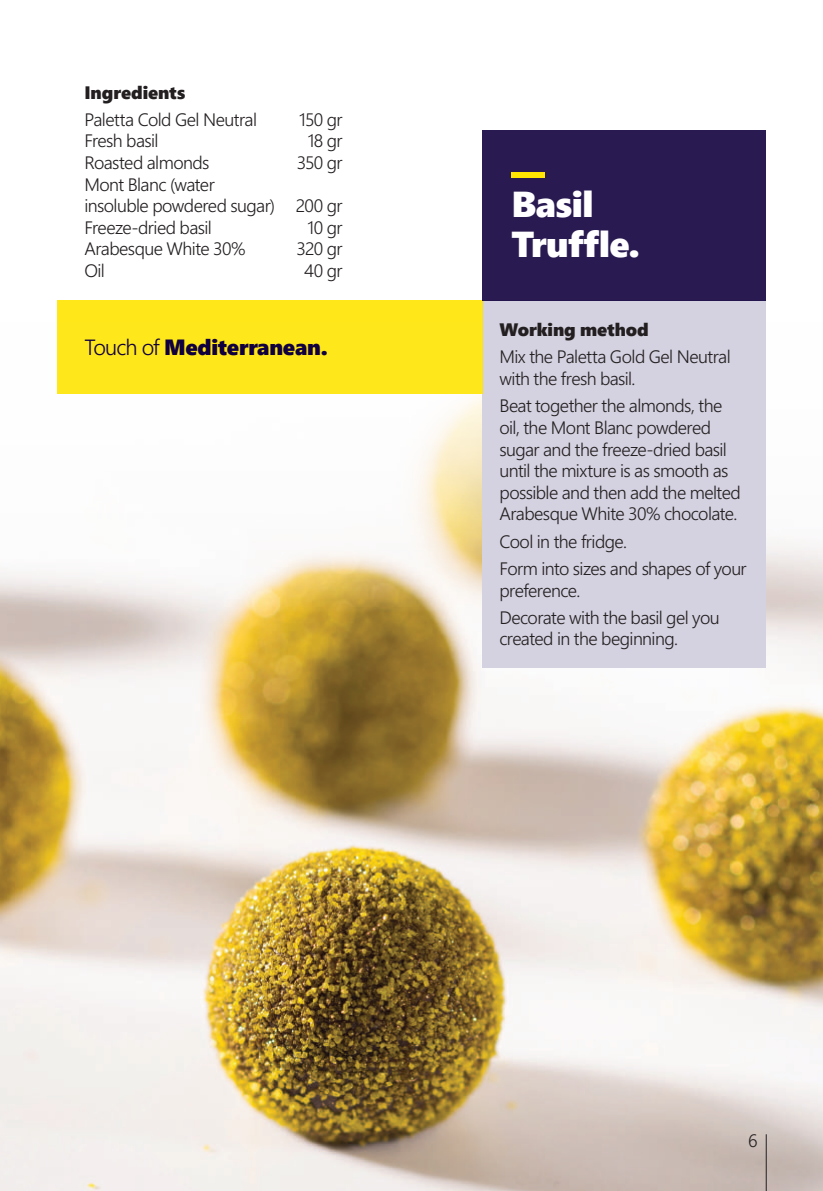
<style>
.page{position:relative;width:823px;height:1191px;background:#fff}
.page>*{position:absolute;margin:0;border:0;box-sizing:border-box;transform-origin:0 0}
.t1{font:100px "Segoe UI Black";color:#ffe501;scale:.8 1}
.t2{font:36px/40px "Segoe UI Black";letter-spacing:-.015em;color:#fff}
.t3{font:22px "Segoe UI Black";letter-spacing:-.01em;color:#11003e}
.t4{font:300 18px/21.6px "Segoe Boot";letter-spacing:-.03em;color:#231f20}
.t5{font:18px "Segoe UI Black";letter-spacing:-.005em;color:#231f20}
.s1{font-family:"Segoe Boot";font-weight:300}
</style>
<div class="page">
<img style="left:0;top:611px;width:822px;height:580px">
<svg style="left:822px;top:547px;width:1px;height:77px"></svg>
<hr style="left:765px;top:1134px;width:1px;height:57px;background:#231f20">
<svg style="left:0;top:314px;width:822px;height:297px"></svg>
<div style="left:482px;top:300px;width:283px;height:368px;background:#d4d1e0"></div>
<div style="left:57px;top:300px;width:425px;height:94px;background:#fee71a"></div>
<div style="left:482px;top:130px;width:283px;height:170px;background:#291a51"></div>
<p class="t5" style="left:84px;top:79px;width:103px">Ingredients</p>
<p class="t4" style="left:84px;top:108px;width:174px">Paletta Cold Gel Neutral</p>
<p class="t4" style="left:299px;top:108px;width:45px">150 gr</p>
<p class="t4" style="left:84px;top:129px;width:75px">Fresh basil</p>
<p class="t4" style="left:307px;top:129px;width:36px">18 gr</p>
<p class="t4" style="left:84px;top:151px;width:126px">Roasted almonds</p>
<p class="t4" style="left:296px;top:151px;width:47px">350 gr</p>
<p class="t4" style="left:84px;top:172px;width:260px">Mont Blanc (water<br>insoluble powdered sugar) 200 gr<br>Freeze-dried basil</p>
<p class="t4" style="left:307px;top:216px;width:37px">10 gr</p>
<p class="t4" style="left:84px;top:237px;width:163px">Arabesque White 30%</p>
<p class="t4" style="left:296px;top:237px;width:48px">320 gr</p>
<p class="t4" style="left:84px;top:259px;width:22px">Oil</p>
<p class="t4" style="left:304px;top:259px;width:40px">40 gr</p>
<p class="t3" style="left:84px;top:332px;width:245px"><span class="s1">Touch of</span> Mediterranean.</p>
<h1 class="t1" style="left:511px;top:55px;width:43px">_</h1>
<h2 class="t2" style="left:511px;top:182px;width:130px">Basil<br>Truffle.</h2>
<p class="t5" style="left:499px;top:317px;width:151px">Working method</p>
<p class="t4" style="left:499px;top:345px;width:233px">Mix the Paletta Gold Gel Neutral with the fresh basil.</p>
<p class="t4" style="left:499px;top:394px;width:243px">Beat together the almonds, the oil, the Mont Blanc powdered sugar and the freeze-dried basil until the mixture is as smooth as possible and then add the melted<br>Arabesque White 30% chocolate.</p>
<p class="t4" style="left:499px;top:526px;width:248px;line-height:27.2px">Cool in the fridge.<br>Form into sizes and shapes of your</p>
<p class="t4" style="left:499px;top:575px;width:222px;line-height:27.2px">preference.<br>Decorate with the basil gel you</p>
<p class="t4" style="left:499px;top:627px;width:180px">created in the beginning.</p>
<p class="t4" style="left:747px;top:1129px;width:11px">6</p>
</div>
